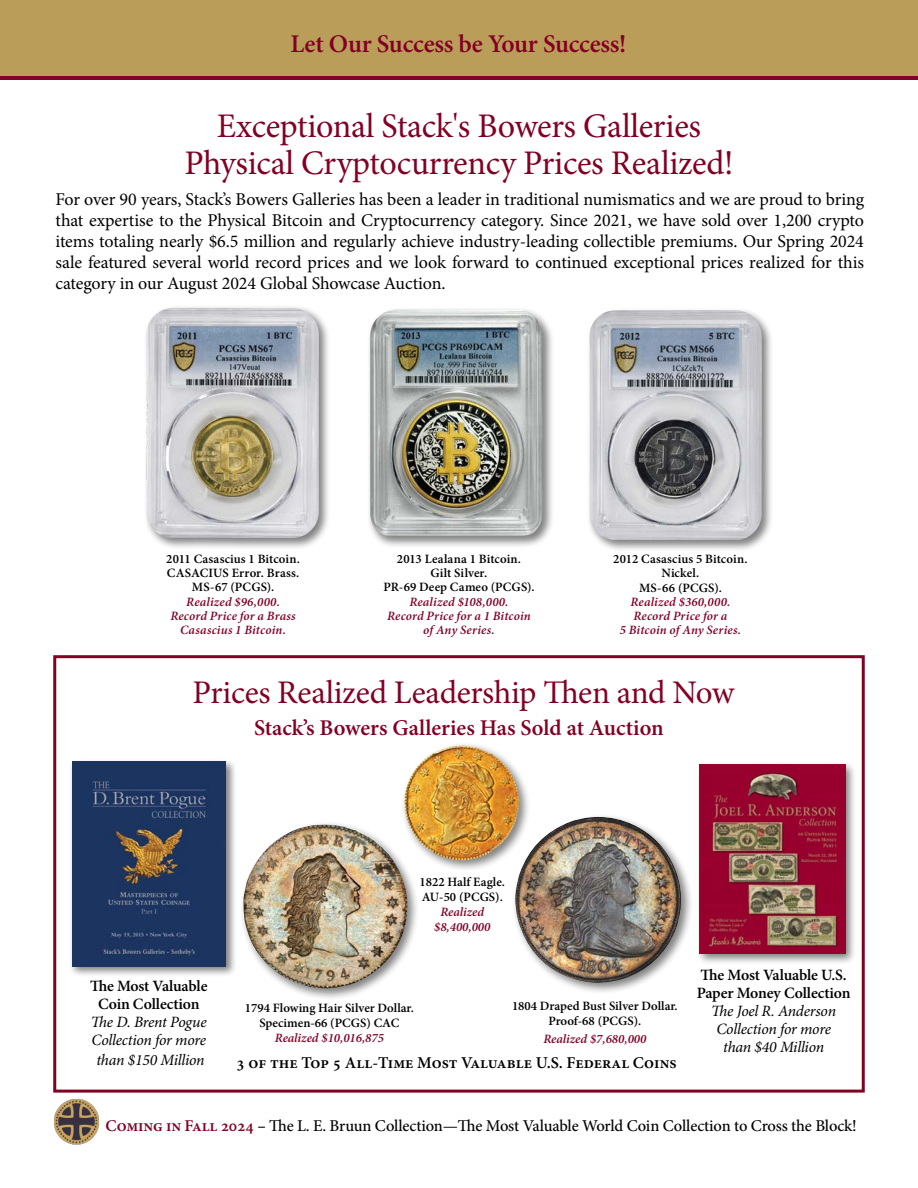
<style>
.page{position:relative;width:918px;height:1188px;background:#fff}
.page>*{position:absolute;margin:0;border:0;box-sizing:border-box;transform-origin:0 0}
.t1{font:34.5px/37.5px "Minion Pro";letter-spacing:-.01em;color:#820024;text-align:center}
.ANA_2021_Red_Headline{font:33px "Minion Pro";letter-spacing:-.01em;color:#820024}
.t2{font:600 25.5px "Minion Pro";letter-spacing:-.01em;color:#820024}
._2021_Brochure_Text{font:600 22.5px "Minion Pro";letter-spacing:-.005em;color:#820024}
._2021_Brochure_Text-2{font:18px/21px "Minion Pro";letter-spacing:-.005em;color:#000;text-align:justify}
._2021_Brochure_Text-3{font:500 16.5px "Minion Pro";letter-spacing:-.015em;color:#000}
._2021_Brochure_Text-4{font:600 16.5px "Minion Pro";color:#000}
._2021_Brochure_Text-5{font:italic 15.75px/18px "Minion Pro";letter-spacing:-.015em;color:#000}
._2021_Brochure_Text-6{font:600 15.75px/18px "Minion Pro";letter-spacing:-.03em;color:#000;text-align:center}
.ANA2021HLCaption{font:600 12.75px/14.2px "Minion Pro";color:#000;text-align:center}
.Realized{font:italic 600 12.75px/14.2px "Minion Pro";letter-spacing:.015em;color:#820024;text-align:center}
.ANA2021HLCaption-2{font:italic 600 12.75px/15px "Minion Pro";color:#820024;text-align:center}
.s1{font-weight:600;color:#820024}
.s2{font-weight:600}
</style>
<div class="page">
<div style="left:0;top:0;width:918px;height:76px;background:#bb9d5a"></div>
<hr style="left:0;top:76px;width:918px;height:4px;background:#820024">
<div style="left:240px;top:821px;width:180px;height:180px;background:#000;opacity:.5"></div>
<img style="left:244px;top:824px;width:164px;height:165px">
<div style="left:512px;top:813px;width:181px;height:182px;background:#000;opacity:.5"></div>
<img style="left:515px;top:817px;width:167px;height:166px">
<div style="left:401px;top:741px;width:130px;height:131px;background:#000;opacity:.5"></div>
<img style="left:404px;top:746px;width:115px;height:114px">
<div style="left:696px;top:762px;width:161px;height:203px;background:#000;opacity:.5"></div>
<img style="left:699px;top:765px;width:146px;height:188px">
<div style="left:69px;top:758px;width:168px;height:220px;background:#000;opacity:.5"></div>
<img style="left:72px;top:761px;width:154px;height:206px">
<div style="left:586px;top:307px;width:188px;height:245px;background:#000;opacity:.5"></div>
<img style="left:589px;top:310px;width:173px;height:230px">
<div style="left:367px;top:307px;width:188px;height:241px;background:#000;opacity:.5"></div>
<img style="left:370px;top:310px;width:173px;height:226px">
<div style="left:143px;top:305px;width:188px;height:245px;background:#000;opacity:.5"></div>
<img style="left:146px;top:308px;width:173px;height:230px">
<div style="left:53px;top:655px;width:812px;height:438px;border:3px solid #820024"></div>
<img style="left:54px;top:1100px;width:44px;height:44px">
<h3 class="t2" style="left:290px;top:26px;width:337px">Let Our Success be Your Success!</h3>
<p class="t1" style="left:184px;top:107px;width:551px">Exceptional Stack's Bowers Galleries<br>Physical Cryptocurrency Prices Realized!</p>
<p class="_2021_Brochure_Text-2" style="left:56px;top:189px;width:810px">For over 90 years, Stack’s Bowers Galleries has been a leader in traditional numismatics and we are proud to bring that expertise to the Physical Bitcoin and Cryptocurrency category. Since 2021, we have sold over 1,200 crypto items totaling nearly $6.5 million and regularly achieve industry-leading collectible premiums. Our Spring 2024 sale featured several world record prices and we look forward to continued exceptional prices realized for this category in our August 2024 Global Showcase Auction.</p>
<p class="ANA2021HLCaption" style="left:166px;top:551px;width:135px">2011 Casascius 1 Bitcoin.<br>CASACIUS Error. Brass.<br>MS-67 (PCGS).</p>
<p class="Realized" style="left:186px;top:594px;width:95px">Realized $96,000.</p>
<p class="Realized" style="left:170px;top:608px;width:127px">Record Price for a Brass<br>Casascius 1 Bitcoin.</p>
<p class="ANA2021HLCaption" style="left:397px;top:552px;width:126px">2013 Lealana 1 Bitcoin.</p>
<p class="ANA2021HLCaption" style="left:431px;top:566px;width:58px">Gilt Silver.</p>
<p class="ANA2021HLCaption" style="left:383px;top:580px;width:153px">PR-69 Deep Cameo (PCGS).</p>
<p class="Realized" style="left:409px;top:594px;width:101px">Realized $108,000.</p>
<p class="Realized" style="left:387px;top:608px;width:145px">Record Price for a 1 Bitcoin of Any Series.</p>
<p class="ANA2021HLCaption" style="left:613px;top:552px;width:136px">2012 Casascius 5 Bitcoin.</p>
<p class="ANA2021HLCaption" style="left:639px;top:566px;width:84px">Nickel.<br>MS-66 (PCGS).</p>
<p class="Realized" style="left:631px;top:594px;width:101px">Realized $360,000.</p>
<p class="Realized" style="left:620px;top:609px;width:123px">Record Price for a<br>5 Bitcoin of Any Series.</p>
<p class="ANA_2021_Red_Headline" style="left:192px;top:671px;width:544px">Prices Realized Leadership Then and Now</p>
<p class="_2021_Brochure_Text" style="left:254px;top:712px;width:411px">Stack’s Bowers Galleries Has Sold at Auction</p>
<p class="_2021_Brochure_Text-6" style="left:90px;top:977px;width:119px">The Most Valuable<br>Coin Collection</p>
<p class="_2021_Brochure_Text-5" style="left:91px;top:1014px;width:117px">The D. Brent Pogue<br>Collection for more</p>
<p class="_2021_Brochure_Text-5" style="left:96px;top:1052px;width:110px">than $150 Million</p>
<p class="ANA2021HLCaption" style="left:420px;top:875px;width:87px">1822 Half Eagle.</p>
<p class="ANA2021HLCaption" style="left:422px;top:890px;width:82px">AU-50 (PCGS).</p>
<p class="ANA2021HLCaption-2" style="left:434px;top:904px;width:58px">Realized $8,400,000</p>
<p class="ANA2021HLCaption" style="left:245px;top:1000px;width:170px">1794 Flowing Hair Silver Dollar.</p>
<p class="ANA2021HLCaption" style="left:259px;top:1015px;width:141px">Specimen-66 (PCGS) CAC</p>
<p class="ANA2021HLCaption-2" style="left:275px;top:1030px;width:111px">Realized $10,016,875</p>
<p class="ANA2021HLCaption" style="left:512px;top:998px;width:167px">1804 Draped Bust Silver Dollar.</p>
<p class="ANA2021HLCaption" style="left:548px;top:1013px;width:95px">Proof-68 (PCGS).</p>
<p class="ANA2021HLCaption-2" style="left:543px;top:1031px;width:104px">Realized $7,680,000</p>
<p class="_2021_Brochure_Text-4" style="left:237px;top:1052px;width:442px">3 of the Top 5 All-Time Most Valuable U.S. Federal Coins</p>
<p class="_2021_Brochure_Text-6" style="left:697px;top:966px;width:155px;text-align:left">The Most Valuable U.S.<br>Paper Money Collection</p>
<p class="_2021_Brochure_Text-5" style="left:711px;top:1003px;width:126px;text-align:center">The Joel R. Anderson<br>Collection for more than $40 Million</p>
<p class="_2021_Brochure_Text-3" style="left:106px;top:1114px;width:753px"><span class="s1">Coming in Fall 2024</span> <span class="s2">–</span> The L. E. Bruun Collection—The Most Valuable World Coin Collection to Cross the Block!</p>
</div>
